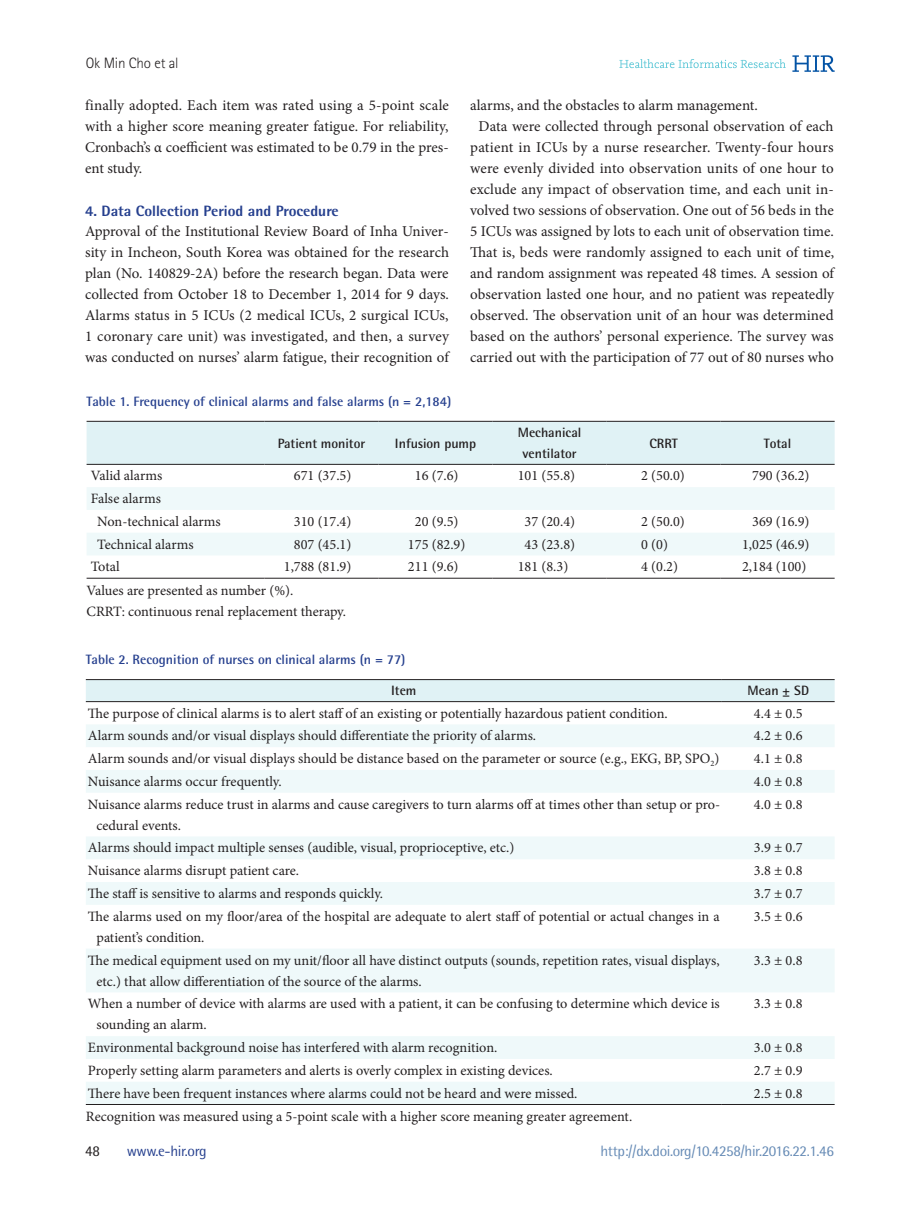
<style>
.page{position:relative;width:919px;height:1217px;background:#fff}
.page>*{position:absolute;margin:0;border:0;box-sizing:border-box;transform-origin:0 0}
.t1{font:15px/21px "Minion Pro";color:#231f20;text-align:justify}
.t2{font:15px "Rotis Semi Sans Std";letter-spacing:-.025em;color:#658ab5}
.t3{font:800 15px "Rotis Semi Sans Std";color:#253f8e}
.t4{font:15px "Rotis Semi Sans Std";letter-spacing:-.025em;color:#253f8e}
.t5{font:300 15px "Rotis Sans Serif Std";letter-spacing:-.01em;color:#231f20}
.t6{font:15px "Rotis Semi Sans Std";color:#231f20}
.t7{font:14.25px/21px "Minion Pro";color:#231f20}
.t8{font:700 13.5px "Rotis Semi Sans Std";color:#253f8e}
.t9{font:700 13.5px/21px "Rotis Semi Sans Std";color:#231f20;text-align:center}
</style>
<div class="page">
<svg style="left:792px;top:55px;width:42px;height:17px"></svg>
<svg style="left:619px;top:59px;width:166px;height:9px"></svg>
<div style="left:87px;top:422px;width:747px;height:42px;background:#e0f2f5"></div>
<svg style="left:87px;top:487px;width:747px;height:68px;fill:#eff9fa"></svg>
<hr style="left:87px;top:421px;width:177px;height:1px;background:#231f20">
<hr style="left:264px;top:421px;width:114px;height:1px;background:#231f20">
<hr style="left:378px;top:421px;width:114px;height:1px;background:#231f20">
<hr style="left:492px;top:421px;width:114px;height:1px;background:#231f20">
<hr style="left:606px;top:421px;width:114px;height:1px;background:#231f20">
<hr style="left:720px;top:421px;width:114px;height:1px;background:#231f20">
<hr style="left:87px;top:464px;width:177px;height:1px;background:#231f20">
<hr style="left:264px;top:464px;width:114px;height:1px;background:#231f20">
<hr style="left:378px;top:464px;width:114px;height:1px;background:#231f20">
<hr style="left:492px;top:464px;width:114px;height:1px;background:#231f20">
<hr style="left:606px;top:464px;width:114px;height:1px;background:#231f20">
<hr style="left:720px;top:464px;width:114px;height:1px;background:#231f20">
<hr style="left:87px;top:577px;width:177px;height:1px;background:#231f20">
<hr style="left:264px;top:577px;width:114px;height:1px;background:#231f20">
<hr style="left:378px;top:577px;width:114px;height:1px;background:#231f20">
<hr style="left:492px;top:577px;width:114px;height:1px;background:#231f20">
<hr style="left:606px;top:577px;width:114px;height:1px;background:#231f20">
<hr style="left:720px;top:577px;width:114px;height:1px;background:#231f20">
<div style="left:86px;top:680px;width:748px;height:21px;background:#e0f2f5"></div>
<svg style="left:86px;top:725px;width:748px;height:378px"></svg>
<hr style="left:86px;top:679px;width:635px;height:1px;background:#231f20">
<hr style="left:721px;top:679px;width:113px;height:1px;background:#231f20">
<hr style="left:86px;top:701px;width:635px;height:1px;background:#231f20">
<hr style="left:721px;top:701px;width:113px;height:1px;background:#231f20">
<hr style="left:86px;top:1103px;width:635px;height:1px;background:#231f20">
<hr style="left:721px;top:1103px;width:113px;height:1px;background:#231f20">
<p class="t5" style="left:86px;top:54px;width:94px">Ok Min Cho et al</p>
<p class="t1" style="left:85px;top:95px;width:365px">finally adopted. Each item was rated using a 5-point scale with a higher score meaning greater fatigue. For reliability, Cronbach’s α coefficient was estimated to be 0.79 in the pres&shy;ent study.</p>
<p class="t3" style="left:85px;top:201px;width:255px">4. Data Collection Period and Procedure</p>
<p class="t1" style="left:85px;top:221px;width:365px">Approval of the Institutional Review Board of Inha Univer&shy;sity in Incheon, South Korea was obtained for the research plan (No. 140829-2A) before the research began. Data were collected from October 18 to December 1, 2014 for 9 days.<br>Alarms status in 5 ICUs (2 medical ICUs, 2 surgical ICUs, 1 coronary care unit) was investigated, and then, a survey was conducted on nurses’ alarm fatigue, their recognition of</p>
<p class="t1" style="left:470px;top:95px;width:289px">alarms, and the obstacles to alarm management.</p>
<p class="t1" style="left:478px;top:116px;width:356px">Data were collected through personal observation of each</p>
<p class="t1" style="left:470px;top:137px;width:365px">patient in ICUs by a nurse researcher. Twenty-four hours</p>
<p class="t1" style="left:470px;top:158px;width:365px">were evenly divided into observation units of one hour to</p>
<p class="t1" style="left:470px;top:179px;width:365px">exclude any impact of observation time, and each unit in-</p>
<p class="t1" style="left:470px;top:200px;width:365px">volved two sessions of observation. One out of 56 beds in the</p>
<p class="t1" style="left:470px;top:221px;width:365px">5 ICUs was assigned by lots to each unit of observation time.</p>
<p class="t1" style="left:470px;top:242px;width:365px">That is, beds were randomly assigned to each unit of time,</p>
<p class="t1" style="left:470px;top:263px;width:365px">and random assignment was repeated 48 times. A session of</p>
<p class="t1" style="left:470px;top:284px;width:365px">observation lasted one hour, and no patient was repeatedly</p>
<p class="t1" style="left:470px;top:305px;width:365px">observed. The observation unit of an hour was determined</p>
<p class="t1" style="left:470px;top:326px;width:365px">based on the authors’ personal experience. The survey was</p>
<p class="t1" style="left:470px;top:347px;width:365px">carried out with the participation of 77 out of 80 nurses who</p>
<p class="t8" style="left:87px;top:393px;width:366px">Table 1. Frequency of clinical alarms and false alarms (n = 2,184)</p>
<p class="t9" style="left:278px;top:432px;width:89px">Patient monitor</p>
<p class="t9" style="left:395px;top:432px;width:83px">Infusion pump</p>
<p class="t9" style="left:517px;top:421px;width:65px">Mechanical ventilator</p>
<p class="t9" style="left:649px;top:432px;width:30px">CRRT</p>
<p class="t9" style="left:764px;top:432px;width:29px">Total</p>
<p class="t7" style="left:91px;top:465px;width:73px">Valid alarms</p>
<p class="t7" style="left:294px;top:465px;width:59px">671 (37.5)</p>
<p class="t7" style="left:415px;top:465px;width:45px">16 (7.6)</p>
<p class="t7" style="left:517px;top:465px;width:59px">101 (55.8)</p>
<p class="t7" style="left:641px;top:465px;width:45px">2 (50.0)</p>
<p class="t7" style="left:752px;top:465px;width:59px">790 (36.2)</p>
<p class="t7" style="left:97px;top:487px;width:125px;line-height:22.8px;text-indent:-6px">False alarms<br>Non-technical alarms</p>
<p class="t7" style="left:294px;top:511px;width:59px">310 (17.4)</p>
<p class="t7" style="left:415px;top:511px;width:45px">20 (9.5)</p>
<p class="t7" style="left:524px;top:511px;width:52px">37 (20.4)</p>
<p class="t7" style="left:641px;top:511px;width:45px">2 (50.0)</p>
<p class="t7" style="left:752px;top:511px;width:59px">369 (16.9)</p>
<p class="t7" style="left:97px;top:533px;width:98px">Technical alarms</p>
<p class="t7" style="left:294px;top:533px;width:59px">807 (45.1)</p>
<p class="t7" style="left:408px;top:533px;width:59px">175 (82.9)</p>
<p class="t7" style="left:524px;top:533px;width:52px">43 (23.8)</p>
<p class="t7" style="left:641px;top:533px;width:28px">0 (0)</p>
<p class="t7" style="left:742px;top:533px;width:69px">1,025 (46.9)</p>
<p class="t7" style="left:91px;top:556px;width:30px">Total</p>
<p class="t7" style="left:284px;top:556px;width:69px">1,788 (81.9)</p>
<p class="t7" style="left:408px;top:556px;width:52px">211 (9.6)</p>
<p class="t7" style="left:517px;top:556px;width:52px">181 (8.3)</p>
<p class="t7" style="left:641px;top:556px;width:38px">4 (0.2)</p>
<p class="t7" style="left:742px;top:556px;width:66px">2,184 (100)</p>
<p class="t7" style="left:87px;top:579px;width:261px">Values are presented as number (%).<br>CRRT: continuous renal replacement therapy.</p>
<p class="t8" style="left:86px;top:651px;width:321px">Table 2. Recognition of nurses on clinical alarms (n = 77)</p>
<p class="t9" style="left:391px;top:679px;width:27px">Item</p>
<p class="t9" style="left:747px;top:679px;width:63px">Mean ± SD</p>
<p class="t7" style="left:88px;top:702px;width:581px">The purpose of clinical alarms is to alert staff of an existing or potentially hazardous patient condition.</p>
<p class="t7" style="left:753px;top:702px;width:50px">4.4 ± 0.5</p>
<p class="t7" style="left:88px;top:725px;width:449px">Alarm sounds and/or visual displays should differentiate the priority of alarms.</p>
<p class="t7" style="left:753px;top:725px;width:50px">4.2 ± 0.6</p>
<p class="t7" style="left:88px;top:748px;width:633px">Alarm sounds and/or visual displays should be distance based on the parameter or source (e.g., EKG, BP, SPO<sub>2</sub>)</p>
<p class="t7" style="left:753px;top:748px;width:50px">4.1 ± 0.8</p>
<p class="t7" style="left:88px;top:770px;width:195px">Nuisance alarms occur frequently.</p>
<p class="t7" style="left:753px;top:770px;width:50px">4.0 ± 0.8</p>
<p class="t7" style="left:96px;top:793px;width:625px;text-indent:-9px">Nuisance alarms reduce trust in alarms and cause caregivers to turn alarms off at times other than setup or pro&shy;cedural events.</p>
<p class="t7" style="left:753px;top:793px;width:50px">4.0 ± 0.8</p>
<p class="t7" style="left:88px;top:837px;width:428px">Alarms should impact multiple senses (audible, visual, proprioceptive, etc.)</p>
<p class="t7" style="left:753px;top:837px;width:50px">3.9 ± 0.7</p>
<p class="t7" style="left:88px;top:860px;width:213px">Nuisance alarms disrupt patient care.</p>
<p class="t7" style="left:753px;top:860px;width:50px">3.8 ± 0.8</p>
<p class="t7" style="left:88px;top:882px;width:297px">The staff is sensitive to alarms and responds quickly.</p>
<p class="t7" style="left:753px;top:882px;width:50px">3.7 ± 0.7</p>
<p class="t7" style="left:96px;top:905px;width:624px;text-indent:-9px">The alarms used on my floor/area of the hospital are adequate to alert staff of potential or actual changes in a patient’s condition.</p>
<p class="t7" style="left:753px;top:905px;width:50px">3.5 ± 0.6</p>
<p class="t7" style="left:96px;top:949px;width:624px;text-indent:-9px">The medical equipment used on my unit/floor all have distinct outputs (sounds, repetition rates, visual displays, etc.) that allow differentiation of the source of the alarms.</p>
<p class="t7" style="left:753px;top:949px;width:50px">3.3 ± 0.8</p>
<p class="t7" style="left:96px;top:993px;width:624px;text-indent:-9px">When a number of device with alarms are used with a patient, it can be confusing to determine which device is sounding an alarm.</p>
<p class="t7" style="left:753px;top:993px;width:50px">3.3 ± 0.8</p>
<p class="t7" style="left:88px;top:1036px;width:411px">Environmental background noise has interfered with alarm recognition.</p>
<p class="t7" style="left:753px;top:1036px;width:50px">3.0 ± 0.8</p>
<p class="t7" style="left:88px;top:1059px;width:466px">Properly setting alarm parameters and alerts is overly complex in existing devices.</p>
<p class="t7" style="left:753px;top:1059px;width:50px">2.7 ± 0.9</p>
<p class="t7" style="left:88px;top:1082px;width:491px">There have been frequent instances where alarms could not be heard and were missed.</p>
<p class="t7" style="left:753px;top:1082px;width:50px">2.5 ± 0.8</p>
<p class="t7" style="left:86px;top:1105px;width:548px">Recognition was measured using a 5-point scale with a higher score meaning greater agreement.</p>
<p class="t6" style="left:85px;top:1141px;width:16px">48</p>
<p class="t4" style="left:127px;top:1141px;width:81px">www.e-hir.org</p>
<p class="t2" style="left:600px;top:1141px;width:235px">http://dx.doi.org/10.4258/hir.2016.22.1.46</p>
</div>
